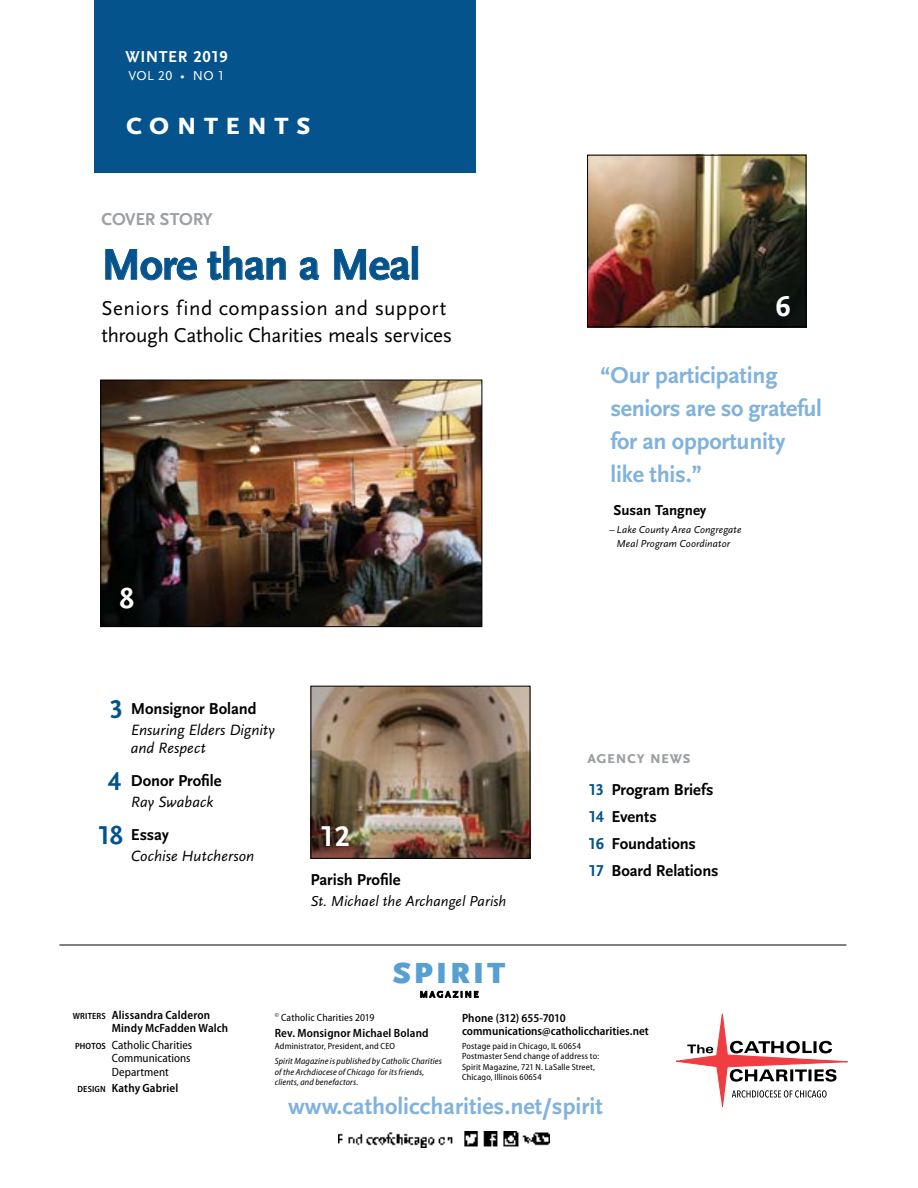
<style>
.page{position:relative;width:918px;height:1188px;background:#fff}
.page>*{position:absolute;margin:0;border:0;box-sizing:border-box;transform-origin:0 0}
.t1{font:700 45px "Scala Sans LF";letter-spacing:-.025em;color:#04538c}
.t2{font:700 33px "Scala Sans Caps";letter-spacing:.18em;color:#fff}
.t3{font:900 30.45px "Scala Sans";letter-spacing:.1em;color:#56a0d3}
.t4{font:700 30px "Scala Sans LF";color:#fff}
.t5{font:700 24px/33px "Scala Sans LF";letter-spacing:-.01em;color:#80b2dd}
.t6{font:21px/27px "Scala Sans LF";letter-spacing:-.01em;color:#000}
.t7{font:700 18px "Scala Sans Caps";letter-spacing:-.015em;color:#9da0a2}
.t8{font:700 18px "Scala Sans LF";letter-spacing:-.02em;color:#9da0a2}
.t9{font:700 16.5px/27px "Scala Sans LF";letter-spacing:-.005em;color:#000}
.t10{font:700 16.5px "Scala Sans LF";letter-spacing:.035em;color:#fff}
.t11{font:italic 15.6px/18px "Scala Sans LF";letter-spacing:.005em;color:#000}
.t12{font:italic 15px "Scala Sans LF";letter-spacing:.005em;color:#000}
.t13{font:700 15px "Scala Sans LF";letter-spacing:-.005em;color:#000}
.t14{font:13.5px "Scala Sans LF";letter-spacing:.03em;color:#fff}
.t15{font:600 semi-condensed 12px/13.5px "Myriad Pro";letter-spacing:.01em;color:#000}
.t16{font:semi-condensed 12px/13.5px "Myriad Pro";letter-spacing:.005em;color:#000}
.t17{font:italic 10.5px/13.5px "Scala Sans LF";letter-spacing:.01em;color:#000;text-align:center}
.t18{font:semi-condensed 10.5px "Myriad Pro";letter-spacing:.01em;color:#000}
.t19{font:700 9.15px "Scala Sans LF";letter-spacing:.205em;color:#000}
.t20{font:semi-condensed 9px/10.5px "Myriad Pro";letter-spacing:.015em;color:#000}
.t21{font:italic semi-condensed 9px/10.5px "Myriad Pro";letter-spacing:.02em;color:#000}
.s1{font-size:27px;color:#04538c}
.s2{color:#04538c}
.s3{font-size:9px}
.s4{font-weight:600;font-size:9px}
</style>
<div class="page">
<img style="left:338px;top:1132px;width:212px;height:15px">
<img style="left:589px;top:157px;width:215px;height:168px">
<div style="left:587px;top:155px;width:219px;height:172px;border:1px solid #000"></div>
<div style="left:94px;top:0;width:382px;height:173px;background:#04538c"></div>
<img style="left:102px;top:382px;width:378px;height:243px">
<div style="left:100px;top:380px;width:382px;height:247px;border:1px solid #000"></div>
<svg style="left:420px;top:991px;width:58px;height:7px"></svg>
<svg style="left:106px;top:249px;width:91px;height:31px"></svg>
<svg style="left:207px;top:246px;width:79px;height:34px"></svg>
<svg style="left:300px;top:257px;width:19px;height:23px"></svg>
<svg style="left:334px;top:249px;width:76px;height:31px"></svg>
<div style="left:412px;top:246px;width:6px;height:33px;border:1px solid #04538c"></div>
<hr style="left:59px;top:945px;width:787px;height:1px;background:#000">
<svg style="left:676px;top:1013px;width:172px;height:94px"></svg>
<img style="left:313px;top:688px;width:215px;height:169px">
<div style="left:311px;top:686px;width:219px;height:173px;border:1px solid #000"></div>
<h3 class="t10" style="left:125px;top:48px;width:104px">WINTER 2019</h3>
<h3 class="t14" style="left:128px;top:68px;width:98px">VOL 20 • NO 1</h3>
<h2 class="t2" style="left:125px;top:105px;width:187px">contents</h2>
<h3 class="t8" style="left:102px;top:210px;width:113px">COVER STORY</h3>
<h1 class="t1" style="left:102px;top:240px;width:320px">More than a Meal</h1>
<h3 class="t6" style="left:102px;top:295px;width:352px">Seniors find compassion and support through Catholic Charities meals services</h3>
<h3 class="t4" style="left:120px;top:582px;width:16px">8</h3>
<h3 class="t9" style="left:110px;top:695px;width:148px"><span class="s1">3</span> Monsignor Boland</h3>
<h3 class="t11" style="left:131px;top:721px;width:146px">Ensuring Elders Dignity and Respect</h3>
<h3 class="t9" style="left:108px;top:767px;width:115px"><span class="s1">4</span> Donor Profile</h3>
<h3 class="t11" style="left:131px;top:793px;width:84px">Ray Swaback</h3>
<h3 class="t9" style="left:97px;top:821px;width:73px"><span class="s1">18</span> Essay</h3>
<h3 class="t11" style="left:131px;top:847px;width:125px">Cochise Hutcherson</h3>
<h3 class="t4" style="left:320px;top:820px;width:31px">12</h3>
<h3 class="t9" style="left:310px;top:867px;width:92px">Parish Profile</h3>
<h3 class="t12" style="left:310px;top:893px;width:197px">St. Michael the Archangel Parish</h3>
<h3 class="t3" style="left:393px;top:957px;width:114px">SPIRIT</h3>
<p class="t19" style="left:420px;top:990px;width:60px">MAGAZINE</p>
<h3 class="t4" style="left:776px;top:290px;width:16px">6</h3>
<h3 class="t5" style="left:611px;top:359px;width:213px;text-indent:-11px">“Our participating seniors are so grateful for an opportunity like this.”</h3>
<h3 class="t13" style="left:614px;top:502px;width:94px">Susan Tangney</h3>
<p class="t17" style="left:609px;top:523px;width:134px">– Lake County Area Congregate<br>Meal Program Coordinator</p>
<h3 class="t7" style="left:587px;top:747px;width:105px">agency news</h3>
<h3 class="t9" style="left:588px;top:776px;width:132px"><span class="s2">13</span> Program Briefs<br><span class="s2">14</span> Events<br><span class="s2">16</span> Foundations<br><span class="s2">17</span> Board Relations</h3>
<h3 class="t15" style="left:112px;top:1008px;width:118px;text-indent:-39px"><span class="s3">WRITERS</span> Alissandra Calderon<br>Mindy McFadden Walch</h3>
<h3 class="t16" style="left:112px;top:1038px;width:82px;text-indent:-37px"><span class="s4">PHOTOS</span> Catholic Charities<br>Communications<br>Department</h3>
<h3 class="t15" style="left:78px;top:1081px;width:102px"><span class="s3">DESIGN</span> Kathy Gabriel</h3>
<p class="t18" style="left:275px;top:1011px;width:101px"><sup>©</sup> Catholic Charities 2019</p>
<h3 class="t15" style="left:275px;top:1026px;width:155px">Rev. Monsignor Michael Boland</h3>
<p class="t20" style="left:275px;top:1041px;width:122px">Administrator, President, and CEO</p>
<p class="t21" style="left:275px;top:1056px;width:169px">Spirit Magazine is published by Catholic Charities of the Archdiocese of Chicago for its friends, clients, and benefactors.</p>
<h3 class="t15" style="left:462px;top:1011px;width:188px">Phone (312) 655-7010 communications@catholiccharities.net</h3>
<p class="t20" style="left:462px;top:1041px;width:139px">Postage paid in Chicago, IL 60654<br>Postmaster Send change of address to:<br>Spirit Magazine, 721 N. LaSalle Street, Chicago, Illinois 60654</p>
<h3 class="t5" style="left:288px;top:1090px;width:316px">www.catholiccharities.net/spirit</h3>
</div>
